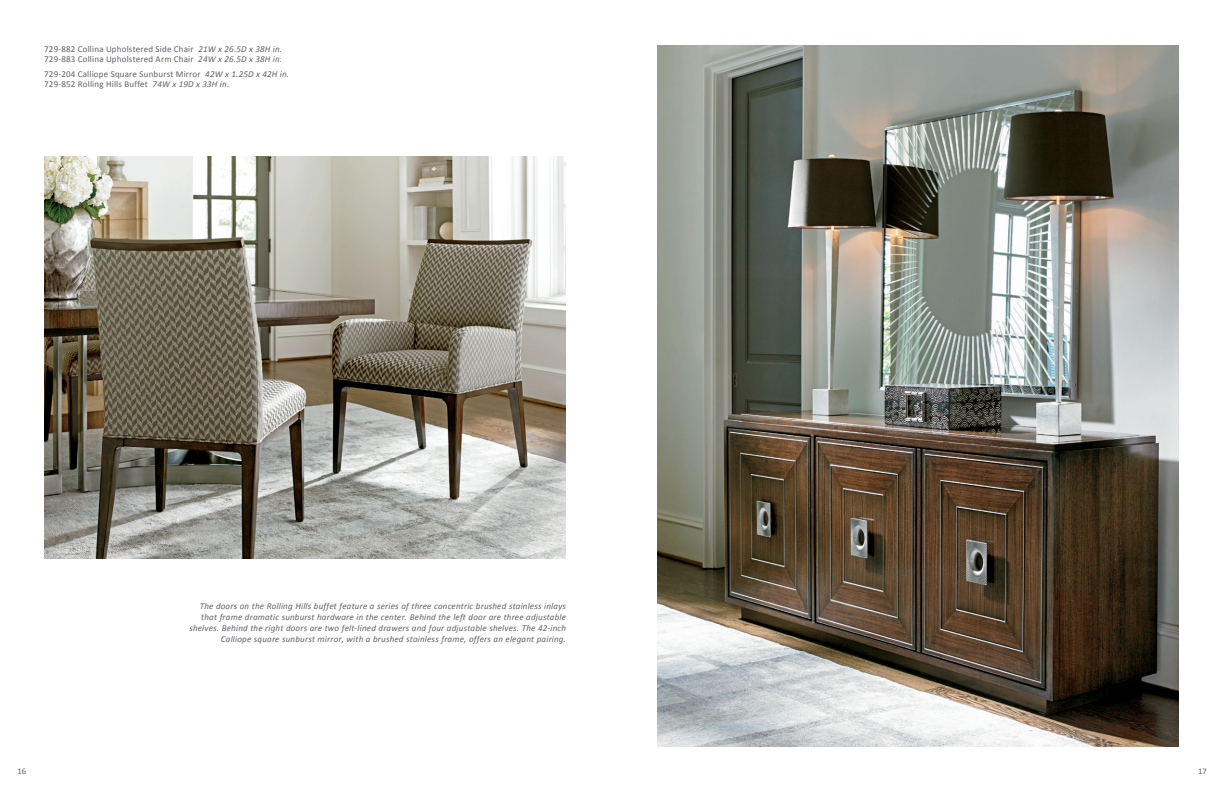
<style>
.page{position:relative;width:1224px;height:792px;background:#fff}
.page>*{position:absolute;margin:0;border:0;box-sizing:border-box;transform-origin:0 0}
.t1{font:italic 9px/11px "Calibri";letter-spacing:.02em;color:#5f6166;text-align:right}
.t2{font:9px "Calibri";letter-spacing:.02em;color:#5f6166}
.t3{font:8.5px "Calibri";color:#5f6166}
.s1{font-style:italic}
</style>
<div class="page">
<img style="left:657px;top:45px;width:522px;height:702px">
<img style="left:44px;top:157px;width:521px;height:401px">
<p class="t2" style="left:44px;top:43px;width:240px">729-882 Collina Upholstered Side Chair <span class="s1">21W x 26.5D x 38H in.</span></p>
<p class="t2" style="left:44px;top:53px;width:239px">729-883 Collina Upholstered Arm Chair <span class="s1">24W x 26.5D x 38H in.</span></p>
<p class="t2" style="left:44px;top:68px;width:247px">729-204 Calliope Square Sunburst Mirror <span class="s1">42W x 1.25D x 42H in.</span></p>
<p class="t2" style="left:44px;top:78px;width:187px">729-852 Rolling Hills Buffet <span class="s1">74W x 19D x 33H in.</span></p>
<p class="t1" style="left:189px;top:600px;width:378px">The doors on the Rolling Hills buffet feature a series of three concentric brushed stainless inlays that frame dramatic sunburst hardware in the center. Behind the left door are three adjustable shelves. Behind the right doors are two felt-lined drawers and four adjustable shelves. The 42-inch Calliope square sunburst mirror, with a brushed stainless frame, offers an elegant pairing.</p>
<p class="t3" style="left:18px;top:766px;width:10px">16</p>
<p class="t3" style="left:1198px;top:766px;width:10px">17</p>
</div>
